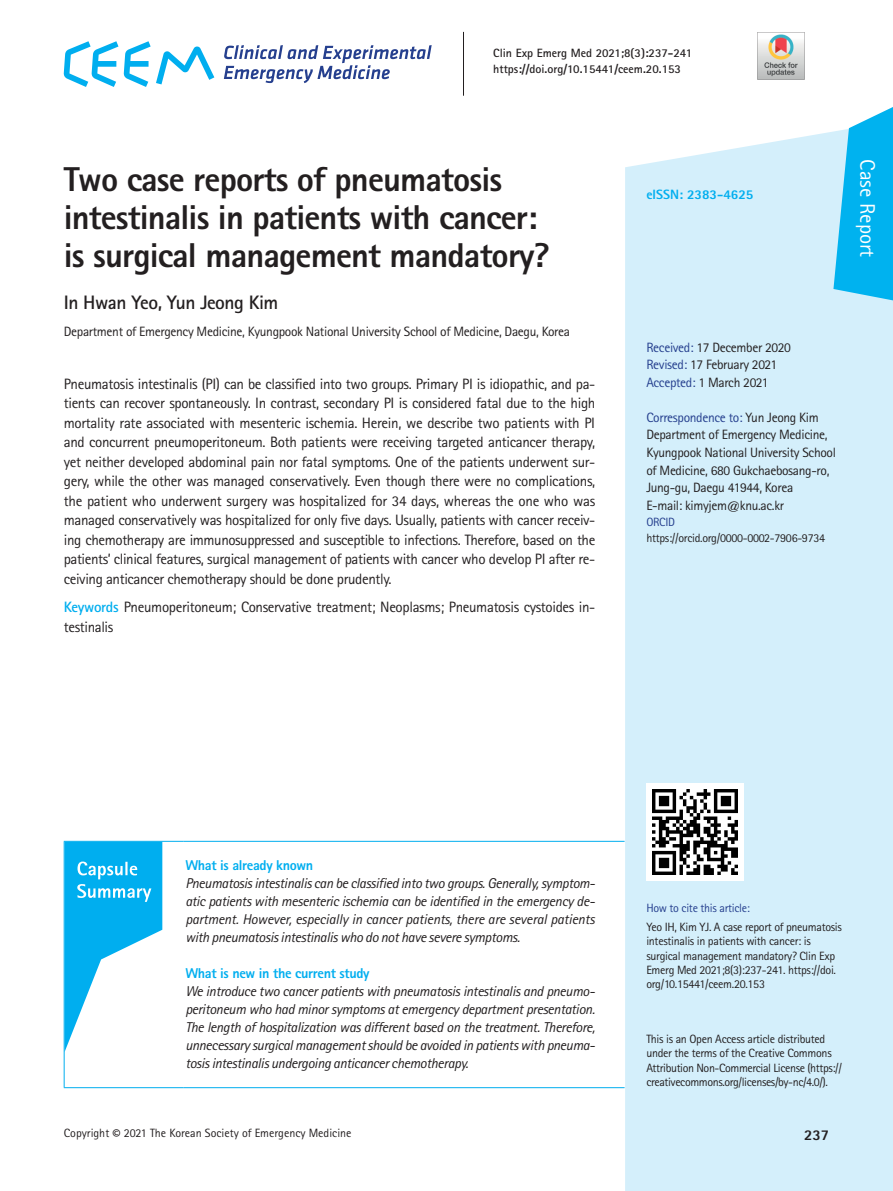
<style>
.page{position:relative;width:893px;height:1191px;background:#fff}
.page>*{position:absolute;margin:0;border:0;box-sizing:border-box;transform-origin:0 0}
.제목{font:800 34.5px/38px "Rotis Sans Serif Std";letter-spacing:-.025em;color:#231f20}
.t1{font:21px "Rotis Sans Serif Std";color:#fff}
.저자{font:700 19.5px "Rotis Sans Serif Std";letter-spacing:-.025em;color:#231f20}
.초록{font:15px/19.5px "Rotis Sans Serif Std";letter-spacing:-.025em;color:#231f20;text-align:justify}
.t2{font:800 15px "Rotis Sans Serif Std";color:#231f20}
.요약_article_본문{font:italic 14.25px/18px "Rotis Sans Serif Std";letter-spacing:-.025em;color:#231f20;text-align:justify}
.요약_article_볼드{font:800 14.25px "Rotis Sans Serif Std";letter-spacing:-.025em;color:#00aeef}
.교신저자{font:13.5px/17.5px "Rotis Sans Serif Std";letter-spacing:-.025em;color:#231f20}
.소속{font:13.5px "Rotis Sans Serif Std";letter-spacing:-.025em;color:#231f20}
.교신저자-2{font:13.5px "Rotis Sans Serif Std";letter-spacing:-.025em;color:#253f8e}
.t3{font:800 13.5px "Rotis Sans Serif Std";color:#00aeef}
.인용주소본문{font:12px/14.4px "Rotis Sans Serif Std";letter-spacing:-.025em;color:#231f20}
.잡지볼륨{font:700 12px "Rotis Sans Serif Std";color:#231f20}
.인용주소본문-2{font:12px "Rotis Sans Serif Std";color:#231f20}
.교신저자-3{font:12px "Rotis Sans Serif Std";letter-spacing:-.025em;color:#231f20}
.인용주소볼드{font:12px "Rotis Sans Serif Std";letter-spacing:-.025em;color:#253f8e}
.교신저자-4{font:12px "Rotis Sans Serif Std";letter-spacing:-.025em;color:#253f8e}
.s1{font-weight:700;color:#00aeef}
.s2{color:#253f8e}
.s3{color:#231f20}
.s4{font-family:"Myriad Pro";font-weight:700}
</style>
<div class="page">
<div style="left:625px;top:131px;width:268px;height:1060px;background:#d4effb"></div>
<svg style="left:833px;top:107px;width:60px;height:193px;background:#31c0f1"></svg>
<svg style="left:64px;top:41px;width:54px;height:46px"></svg>
<svg style="left:124px;top:41px;width:90px;height:46px"></svg>
<svg style="left:224px;top:45px;width:208px;height:38px"></svg>
<hr style="left:463px;top:32px;width:1px;height:64px;background:#231f20">
<div style="left:646px;top:783px;width:98px;height:97px;background:#fff"></div>
<img style="left:653px;top:789px;width:85px;height:85px">
<hr style="left:64px;top:841px;width:1px;height:246px;background:#00aeef">
<hr style="left:183px;top:841px;width:442px;height:1px;background:#00aeef">
<hr style="left:183px;top:1087px;width:442px;height:1px;background:#00aeef">
<hr style="left:64px;top:841px;width:119px;height:1px;background:#00aeef">
<hr style="left:64px;top:1087px;width:119px;height:1px;background:#00aeef">
<svg style="left:65px;top:841px;width:97px;height:210px"></svg>
<img style="left:758px;top:32px;width:46px;height:47px">
<p class="잡지볼륨" style="left:493px;top:45px;width:201px">Clin Exp Emerg Med 2021;8(3):237-241</p>
<p class="잡지볼륨" style="left:493px;top:62px;width:189px">https://doi.org/10.15441/ceem.20.153</p>
<p class="제목" style="left:64px;top:160px;width:487px">Two case reports of pneumatosis intestinalis in patients with cancer: is surgical management mandatory?</p>
<p class="저자" style="left:64px;top:290px;width:216px">In Hwan Yeo, Yun Jeong Kim</p>
<p class="소속" style="left:64px;top:323px;width:508px">Department of Emergency Medicine, Kyungpook National University School of Medicine, Daegu, Korea</p>
<p class="초록" style="left:64px;top:374px;width:533px">Pneumatosis intestinalis (PI) can be classified into two groups. Primary PI is idiopathic, and pa&shy;tients can recover spontaneously. In contrast, secondary PI is considered fatal due to the high mortality rate associated with mesenteric ischemia. Herein, we describe two patients with PI and concurrent pneumoperitoneum. Both patients were receiving targeted anticancer therapy, yet neither developed abdominal pain nor fatal symptoms. One of the patients underwent sur&shy;gery, while the other was managed conservatively. Even though there were no complications, the patient who underwent surgery was hospitalized for 34 days, whereas the one who was managed conservatively was hospitalized for only five days. Usually, patients with cancer receiv&shy;ing chemotherapy are immunosuppressed and susceptible to infections. Therefore, based on the patients’ clinical features, surgical management of patients with cancer who develop PI after re&shy;ceiving anticancer chemotherapy should be done prudently.</p>
<p class="초록" style="left:64px;top:597px;width:533px"><span class="s1">Keywords</span> Pneumoperitoneum; Conservative treatment; Neoplasms; Pneumatosis cystoides in&shy;testinalis</p>
<p class="t3" style="left:646px;top:185px;width:109px">eISSN: 2383-4625</p>
<p class="t1" style="left:880px;top:159px;width:99px;rotate:90deg">Case Report</p>
<p class="교신저자" style="left:646px;top:338px;width:146px"><span class="s2">Received:</span> 17 December 2020</p>
<p class="교신저자" style="left:646px;top:356px;width:132px"><span class="s2">Revised:</span> 17 February 2021</p>
<p class="교신저자" style="left:646px;top:373px;width:124px"><span class="s2">Accepted:</span> 1 March 2021</p>
<p class="교신저자-2" style="left:646px;top:409px;width:174px">Correspondence to: <span class="s3">Yun Jeong Kim</span></p>
<p class="교신저자" style="left:646px;top:426px;width:191px">Department of Emergency Medicine, Kyungpook National University School of Medicine, 680 Gukchaebosang-ro, Jung-gu, Daegu 41944, Korea</p>
<p class="교신저자" style="left:646px;top:496px;width:139px">E-mail: kimyjem@knu.ac.kr</p>
<p class="교신저자-4" style="left:646px;top:515px;width:30px">ORCID</p>
<p class="교신저자-3" style="left:646px;top:530px;width:180px">https://orcid.org/0000-0002-7906-9734</p>
<p class="요약_article_볼드" style="left:185px;top:856px;width:129px">What is already known</p>
<p class="요약_article_본문" style="left:185px;top:874px;width:411px">Pneumatosis intestinalis can be classified into two groups. Generally, symptom&shy;atic patients with mesenteric ischemia can be identified in the emergency de&shy;partment. However, especially in cancer patients, there are several patients with pneumatosis intestinalis who do not have severe symptoms.</p>
<p class="요약_article_볼드" style="left:185px;top:964px;width:186px">What is new in the current study</p>
<p class="요약_article_본문" style="left:185px;top:982px;width:411px">We introduce two cancer patients with pneumatosis intestinalis and pneumo&shy;peritoneum who had minor symptoms at emergency department presentation.<br>The length of hospitalization was different based on the treatment. Therefore, unnecessary surgical management should be avoided in patients with pneuma&shy;tosis intestinalis undergoing anticancer chemotherapy.</p>
<p class="인용주소볼드" style="left:646px;top:901px;width:105px">How to cite this article:</p>
<p class="인용주소본문" style="left:646px;top:919px;width:197px">Yeo IH, Kim YJ. A case report of pneumatosis intestinalis in patients with cancer: is surgical management mandatory? Clin Exp Emerg Med 2021;8(3):237-241. https://doi. org/10.15441/ceem.20.153</p>
<p class="인용주소본문" style="left:646px;top:1031px;width:197px">This is an Open Access article distributed under the terms of the Creative Commons Attribution Non-Commercial License (https:// creativecommons.org/licenses/by-nc/4.0/).</p>
<p class="인용주소본문-2" style="left:64px;top:1126px;width:289px">Copyright <span class="s4">©</span> 2021 The Korean Society of Emergency Medicine</p>
<p class="t2" style="left:804px;top:1125px;width:27px">237</p>
</div>
